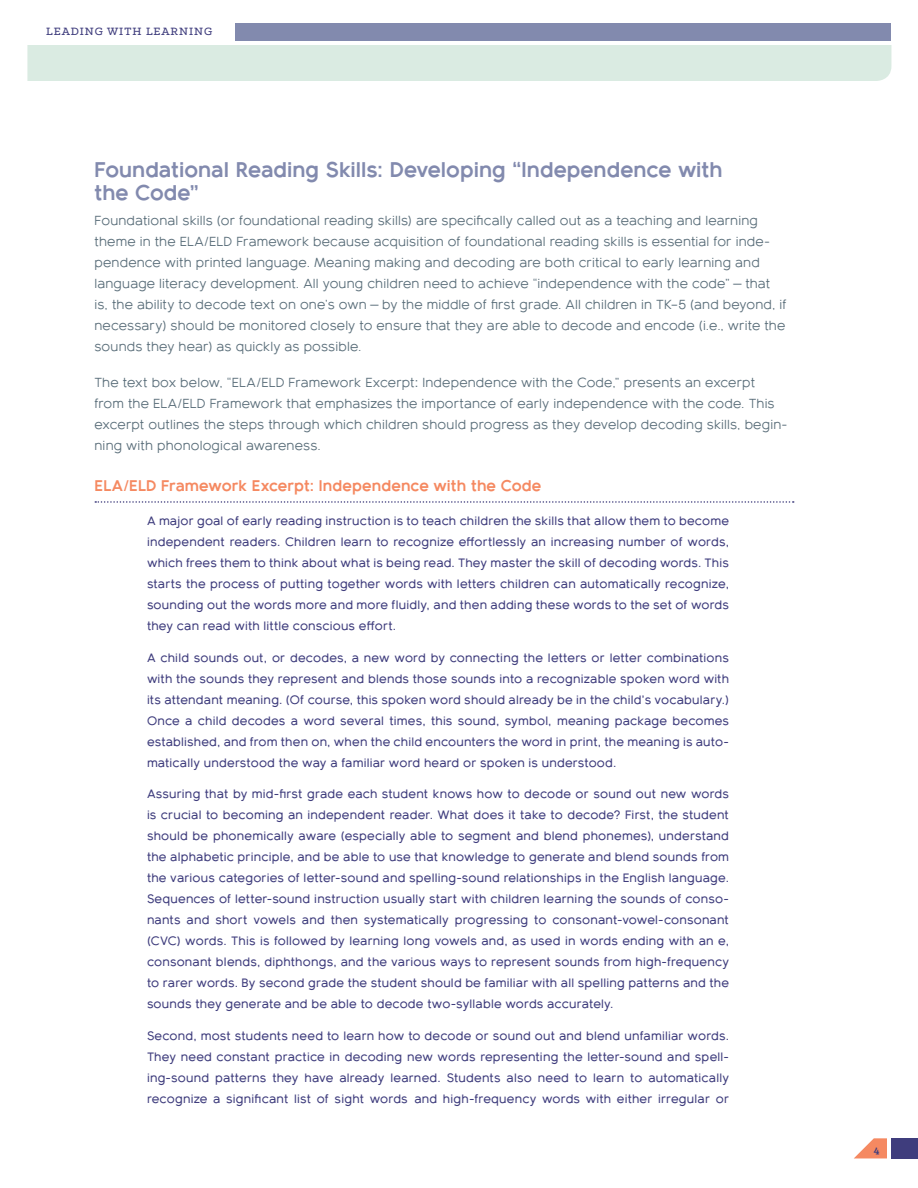
<style>
.page{position:relative;width:918px;height:1188px;background:#fff}
.page>*{position:absolute;margin:0;border:0;box-sizing:border-box;transform-origin:0 0}
.t1{font:700 20.7px/22.5px "Bambino New";color:#828aae}
.Excerpt_title{font:700 15px "Bambino New";letter-spacing:.005em;color:#f58961}
.Body{font:12.75px/21px "Bambino New";letter-spacing:.015em;color:#596d79}
.t2{font:500 12px "Klinic Slab";letter-spacing:.08em;color:#3f3d7d}
.Excerpts{font:600 11.7px/21px "Bambino New";letter-spacing:.015em;color:#3f3d7d;text-align:justify}
.t3{font:700 11.25px "Klinic Slab";color:#3f3d7d}
</style>
<div class="page">
<div style="left:27px;top:45px;width:864px;height:36px;background:#daebe2"></div>
<div style="left:236px;top:23px;width:655px;height:17px;background:#828aae"></div>
<svg style="left:854px;top:1138px;width:33px;height:20px"></svg>
<div style="left:891px;top:1138px;width:27px;height:20px;background:#3f3d7d"></div>
<svg style="left:95px;top:501px;width:699px;height:2px"></svg>
<p class="t2" style="left:46px;top:23px;width:168px">LEADING WITH LEARNING</p>
<h2 class="t1" style="left:94px;top:156px;width:630px">Foundational Reading Skills: Developing “Independence with the Code”</h2>
<p class="Body" style="left:94px;top:209px;width:694px">Foundational skills (or foundational reading skills) are specifically called out as a teaching and learning theme in the ELA/ELD Framework because acquisition of foundational reading skills is essential for inde&shy;pendence with printed language. Meaning making and decoding are both critical to early learning and language literacy development. All young children need to achieve “independence with the code” — that is, the ability to decode text on one’s own — by the middle of first grade. All children in TK–5 (and beyond, if necessary) should be monitored closely to ensure that they are able to decode and encode (i.e., write the sounds they hear) as quickly as possible.</p>
<p class="Body" style="left:94px;top:371px;width:694px">The text box below, “ELA/ELD Framework Excerpt: Independence with the Code,” presents an excerpt from the ELA/ELD Framework that emphasizes the importance of early independence with the code. This excerpt outlines the steps through which children should progress as they develop decoding skills, begin&shy;ning with phonological awareness.</p>
<p class="Excerpt_title" style="left:94px;top:472px;width:448px">ELA/ELD Framework Excerpt: Independence with the Code</p>
<p class="Excerpts" style="left:147px;top:509px;width:584px">A major goal of early reading instruction is to teach children the skills that allow them to become independent readers. Children learn to recognize effortlessly an increasing number of words, which frees them to think about what is being read. They master the skill of decoding words. This starts the process of putting together words with letters children can automatically recognize, sounding out the words more and more fluidly, and then adding these words to the set of words they can read with little conscious effort.</p>
<p class="Excerpts" style="left:147px;top:646px;width:584px">A child sounds out, or decodes, a new word by connecting the letters or letter combinations with the sounds they represent and blends those sounds into a recognizable spoken word with its attendant meaning. (Of course, this spoken word should already be in the child’s vocabulary.)<br>Once a child decodes a word several times, this sound, symbol, meaning package becomes established, and from then on, when the child encounters the word in print, the meaning is auto&shy;matically understood the way a familiar word heard or spoken is understood.</p>
<p class="Excerpts" style="left:147px;top:782px;width:584px">Assuring that by mid-first grade each student knows how to decode or sound out new words is crucial to becoming an independent reader. What does it take to decode? First, the student should be phonemically aware (especially able to segment and blend phonemes), understand the alphabetic principle, and be able to use that knowledge to generate and blend sounds from the various categories of letter-sound and spelling-sound relationships in the English language.<br>Sequences of letter-sound instruction usually start with children learning the sounds of conso&shy;nants and short vowels and then systematically progressing to consonant-vowel-consonant (CVC) words. This is followed by learning long vowels and, as used in words ending with an e, consonant blends, diphthongs, and the various ways to represent sounds from high-frequency to rarer words. By second grade the student should be familiar with all spelling patterns and the sounds they generate and be able to decode two-syllable words accurately.</p>
<p class="Excerpts" style="left:147px;top:1024px;width:584px">Second, most students need to learn how to decode or sound out and blend unfamiliar words.<br>They need constant practice in decoding new words representing the letter-sound and spell&shy;ing-sound patterns they have already learned. Students also need to learn to automatically recognize a significant list of sight words and high-frequency words with either irregular or</p>
<p class="t3" style="left:874px;top:1142px;width:7px">4</p>
</div>
